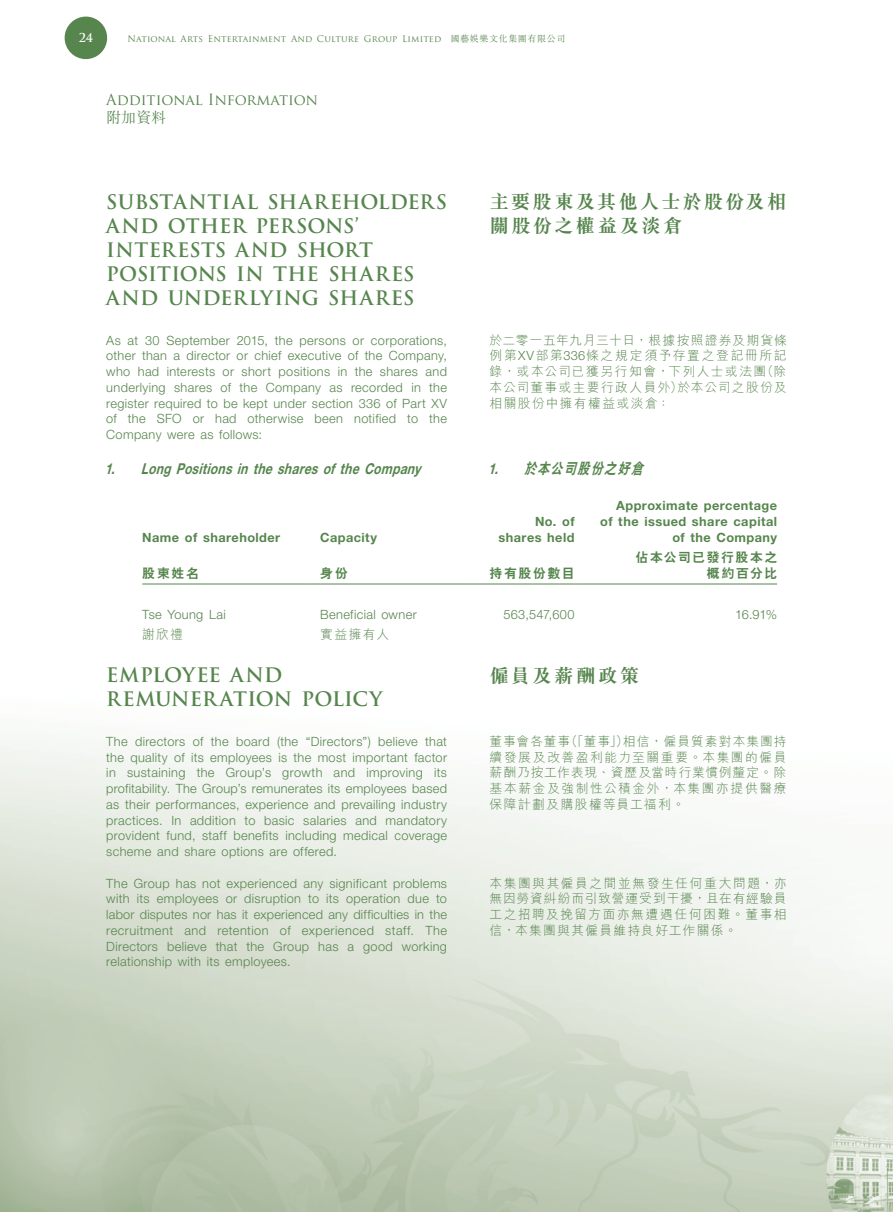
<style>
.page{position:relative;width:893px;height:1212px;background:#fff}
.page>*{position:absolute;margin:0;border:0;box-sizing:border-box;transform-origin:0 0}
._03_H1{font:700 19.5px/24px "Trajan Pro";letter-spacing:.005em;color:#56854d}
._03_H1-2{font:700 19.5px/24px "M Sung HK";letter-spacing:.1em;color:#56854d}
._03_H1-3{font:700 19.5px "M Sung HK";letter-spacing:.12em;color:#56854d}
._04___H2{font:italic 700 15px "Helvetica Neue LT Std";color:#56854d;scale:.8 1}
.t1{font:15px "Trajan Pro";color:#56854d}
._04___H2-2{font:italic 800 15px "C Hei 2 HK";color:#56854d;scale:.8 1}
.t2{font:300 15px "M Sung HK";color:#56854d}
._11_P0{font:300 12.75px/15.8px "Helvetica Neue LT Std";letter-spacing:.025em;color:#56854d;text-align:justify}
._11_P0-2{font:300 12.75px/15.8px "M Hei HK";letter-spacing:.11em;color:#56854d;text-align:justify}
._31_table_tab_6pt{font:700 12.75px/15.8px "Helvetica Neue LT Std";letter-spacing:.035em;color:#56854d;text-align:right}
._15_Table_Stub{font:300 12.75px "Helvetica Neue LT Std";letter-spacing:.025em;color:#56854d}
._15_Table_Stub-2{font:700 12.75px "Helvetica Neue LT Std";letter-spacing:.035em;color:#56854d}
._31_table_tab_6pt-2{font:800 12.75px/15.8px "C Hei 2 HK";letter-spacing:.13em;color:#56854d;text-align:right}
._31_table_tab_6pt-3{font:300 12.75px "Helvetica Neue LT Std";letter-spacing:.02em;color:#56854d}
._15_Table_Stub-3{font:300 12.75px "M Hei HK";letter-spacing:.105em;color:#56854d}
._15_Table_Stub-4{font:800 12.75px "C Hei 2 HK";letter-spacing:.15em;color:#56854d}
.t3{font:700 12px "Trajan Pro";color:#fff}
.t4{font:9px "Trajan Pro";letter-spacing:.015em;color:#56854d}
.s1{font-family:"M Sung HK";font-weight:300}
.s2{font-family:"Helvetica Neue LT Std"}
.s3{font-family:"Helvetica Neue LT Std";font-weight:700}
</style>
<div class="page">
<div style="left:65px;top:17px;width:42px;height:42px;background:#56854d;border-radius:50%"></div>
<hr style="left:142px;top:584px;width:169px;height:1px;background:#56854d">
<hr style="left:320px;top:584px;width:148px;height:1px;background:#56854d">
<hr style="left:477px;top:584px;width:98px;height:1px;background:#56854d">
<hr style="left:584px;top:584px;width:193px;height:1px;background:#56854d">
<p class="t3" style="left:79px;top:31px;width:16px">24</p>
<p class="t4" style="left:128px;top:33px;width:439px">National Arts Entertainment And Culture Group Limited <span class="s1">國藝娛樂文化集團有限公司</span></p>
<p class="t1" style="left:106px;top:90px;width:213px">Additional Information</p>
<p class="t2" style="left:106px;top:107px;width:61px">附加資料</p>
<p class="_03_H1" style="left:106px;top:190px;width:342px">SUBSTANTIAL SHAREHOLDERS<br>AND OTHER PERSONS’<br>INTERESTS AND SHORT<br>POSITIONS IN THE SHARES<br>AND UNDERLYING SHARES</p>
<p class="_11_P0" style="left:106px;top:332px;width:342px">As at 30 September 2015, the persons or corporations, other than a director or chief executive of the Company, who had interests or short positions in the shares and underlying shares of the Company as recorded in the register required to be kept under section 336 of Part XV of the SFO or had otherwise been notified to the Company were as follows:</p>
<p class="_04___H2" style="left:105px;top:460px;width:396px">1. LongPositionsinthesharesoftheCompany</p>
<p class="_15_Table_Stub-2" style="left:142px;top:529px;width:139px">Name of shareholder</p>
<p class="_15_Table_Stub-2" style="left:320px;top:529px;width:58px">Capacity</p>
<p class="_03_H1-2" style="left:490px;top:189px;width:299px">主要股東及其他人士於股份及相關股份之權益及淡倉</p>
<p class="_11_P0-2" style="left:490px;top:331px;width:299px">於二零一五年九月三十日，根據按照證券及期貨條例第<span class="s2">XV</span>部第<span class="s2">336</span>條之規定須予存置之登記冊所記錄，或本公司已獲另行知會，下列人士或法團（除本公司董事或主要行政人員外）於本公司之股份及相關股份中擁有權益或淡倉：</p>
<p class="_04___H2-2" style="left:488px;top:459px;width:202px"><span class="s3">1.</span> 於本公司股份之好倉</p>
<p class="_31_table_tab_6pt" style="left:498px;top:513px;width:78px">No. of shares held</p>
<p class="_31_table_tab_6pt" style="left:600px;top:497px;width:178px">Approximate percentage<br>of the issued share capital of the Company</p>
<p class="_15_Table_Stub-4" style="left:142px;top:565px;width:58px">股東姓名</p>
<p class="_15_Table_Stub-4" style="left:320px;top:565px;width:29px">身份</p>
<p class="_31_table_tab_6pt-2" style="left:490px;top:565px;width:86px">持有股份數目</p>
<p class="_31_table_tab_6pt-2" style="left:635px;top:550px;width:143px">佔本公司已發行股本之概約百分比</p>
<p class="_15_Table_Stub" style="left:142px;top:606px;width:85px">Tse Young Lai</p>
<p class="_15_Table_Stub" style="left:320px;top:606px;width:98px">Beneficial owner</p>
<p class="_31_table_tab_6pt-3" style="left:503px;top:606px;width:73px">563,547,600</p>
<p class="_31_table_tab_6pt-3" style="left:735px;top:606px;width:43px">16.91%</p>
<p class="_15_Table_Stub-3" style="left:142px;top:626px;width:42px">謝欣禮</p>
<p class="_15_Table_Stub-3" style="left:320px;top:626px;width:70px">實益擁有人</p>
<p class="_03_H1" style="left:106px;top:663px;width:278px">EMPLOYEE AND<br>REMUNER ATION POLICY</p>
<p class="_11_P0" style="left:106px;top:733px;width:342px">The directors of the board (the “Directors”) believe that the quality of its employees is the most important factor in sustaining the Group’s growth and improving its profitability. The Group’s remunerates its employees based as their performances, experience and prevailing industry practices. In addition to basic salaries and mandatory provident fund, staff benefits including medical coverage scheme and share options are offered.</p>
<p class="_11_P0" style="left:106px;top:875px;width:342px">The Group has not experienced any significant problems with its employees or disruption to its operation due to labor disputes nor has it experienced any difficulties in the recruitment and retention of experienced staff. The Directors believe that the Group has a good working relationship with its employees.</p>
<p class="_03_H1-3" style="left:490px;top:662px;width:151px">僱員及薪酬政策</p>
<p class="_11_P0-2" style="left:490px;top:733px;width:299px">董事會各董事（「董事」）相信，僱員質素對本集團持續發展及改善盈利能力至關重要。本集團的僱員薪酬乃按工作表現、資歷及當時行業慣例釐定。除基本薪金及強制性公積金外，本集團亦提供醫療保障計劃及購股權等員工福利。</p>
<p class="_11_P0-2" style="left:490px;top:874px;width:299px">本集團與其僱員之間並無發生任何重大問題，亦無因勞資糾紛而引致營運受到干擾，且在有經驗員工之招聘及挽留方面亦無遭遇任何困難。董事相信，本集團與其僱員維持良好工作關係。</p>
</div>
